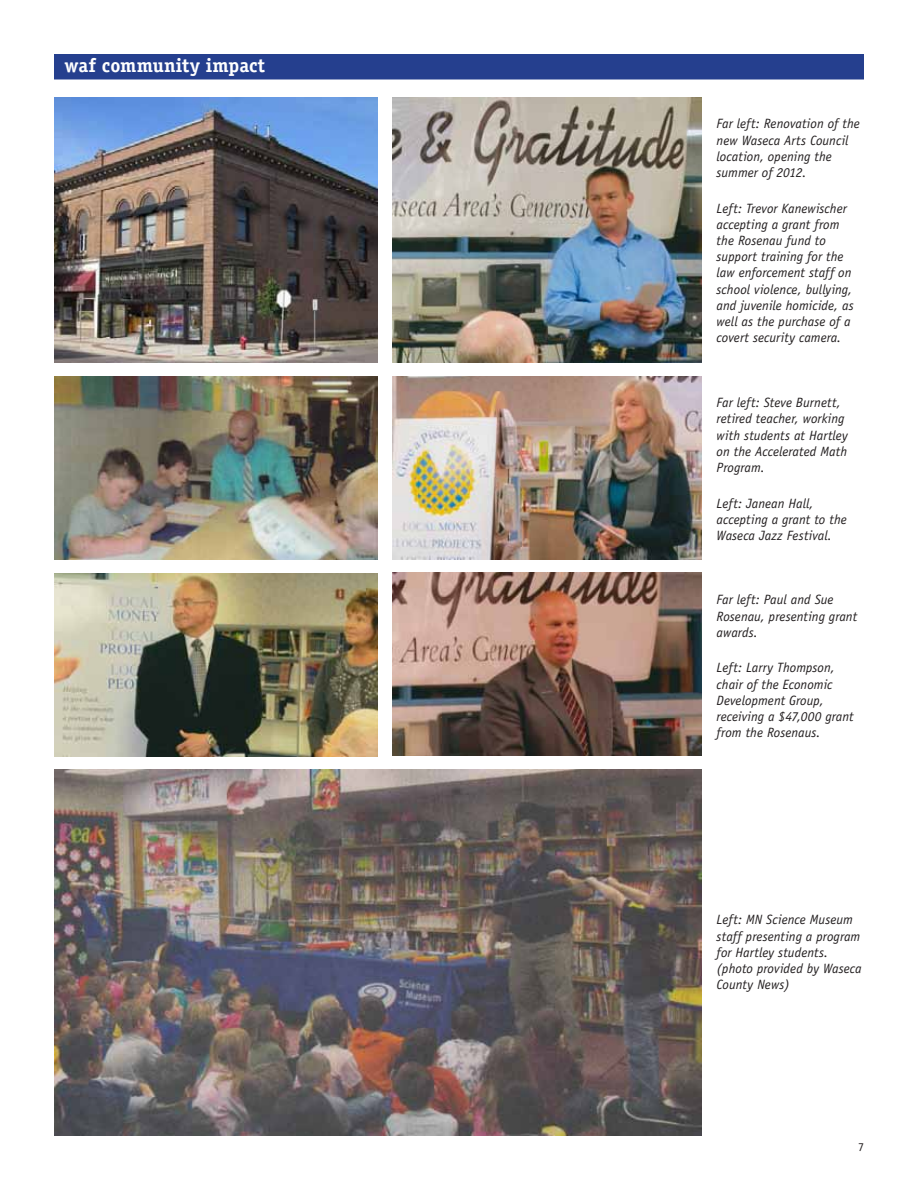
<style>
.page{position:relative;width:918px;height:1188px;background:#fff}
.page>*{position:absolute;margin:0;border:0;box-sizing:border-box;transform-origin:0 0}
.t1{font:700 19.5px "Officina Serif";letter-spacing:.005em;color:#fff}
.t2{font:italic 13.5px/16.2px "Officina Sans";letter-spacing:.005em;color:#231f20}
.t3{font:12px "Officina Sans";color:#231f20}
</style>
<div class="page">
<div style="left:54px;top:54px;width:810px;height:26px;background:#253f8e"></div>
<img style="left:54px;top:98px;width:324px;height:265px">
<img style="left:392px;top:377px;width:310px;height:183px">
<img style="left:392px;top:98px;width:310px;height:265px">
<img style="left:54px;top:377px;width:324px;height:183px">
<img style="left:392px;top:573px;width:310px;height:183px">
<img style="left:54px;top:770px;width:648px;height:365px">
<img style="left:54px;top:573px;width:324px;height:183px">
<h1 class="t1" style="left:64px;top:53px;width:202px">waf community impact</h1>
<p class="t2" style="left:717px;top:116px;width:145px">Far left: Renovation of the new Waseca Arts Council location, opening the summer of 2012.</p>
<p class="t2" style="left:717px;top:200px;width:139px">Left: Trevor Kanewischer accepting a grant from the Rosenau fund to support training for the law enforcement staff on school violence, bullying, and juvenile homicide, as well as the purchase of a covert security camera.</p>
<p class="t2" style="left:717px;top:395px;width:133px">Far left: Steve Burnett, retired teacher, working with students at Hartley on the Accelerated Math<br>Program.</p>
<p class="t2" style="left:717px;top:495px;width:132px">Left: Janean Hall, accepting a grant to the<br>Waseca Jazz Festival.</p>
<p class="t2" style="left:717px;top:592px;width:142px">Far left: Paul and Sue<br>Rosenau, presenting grant awards.</p>
<p class="t2" style="left:717px;top:660px;width:139px">Left: Larry Thompson, chair of the Economic<br>Development Group, receiving a $47,000 grant from the Rosenaus.</p>
<p class="t2" style="left:717px;top:912px;width:147px">Left: MN Science Museum staff presenting a program for Hartley students. (photo provided by Waseca<br>County News)</p>
<p class="t3" style="left:858px;top:1139px;width:7px">7</p>
</div>
